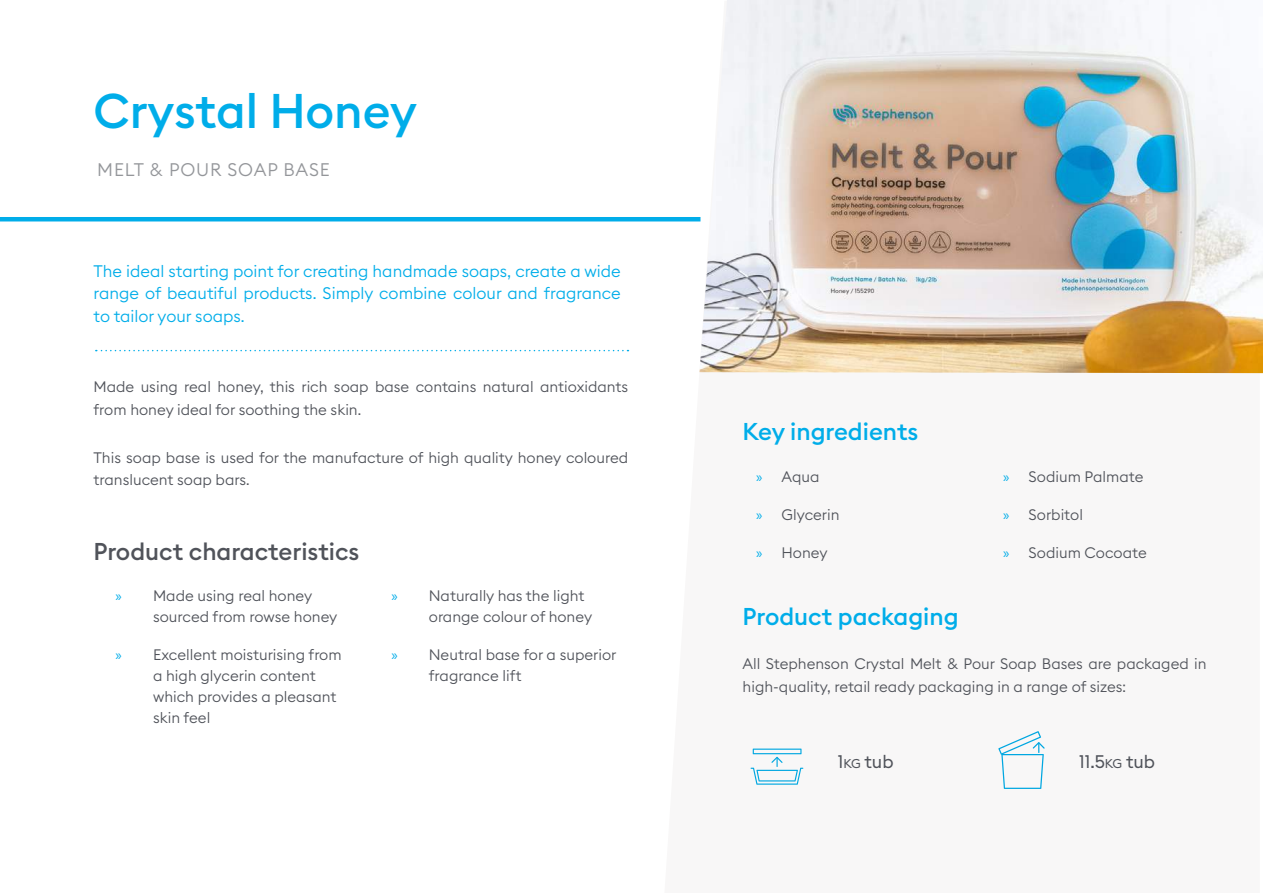
<style>
.page{position:relative;width:1263px;height:893px;background:#fff}
.page>*{position:absolute;margin:0;border:0;box-sizing:border-box;transform-origin:0 0}
.t1{font:500 48px "Euclid Square";letter-spacing:-.005em;color:#00ade9}
.t2{font:500 24px "Euclid Square";color:#00ade9}
.t3{font:500 24px "Euclid Square";color:#50535a}
.t4{font:300 18px "Euclid Square";letter-spacing:.05em;color:#94969a}
.t5{font:18px "Euclid Square";color:#50535a}
.t6{font:300 16.5px/22.5px "Euclid Square";color:#00ade9;text-align:justify}
.t7{font:300 15px/21px "Euclid Square";color:#50535a}
.s1{font-family:"Myriad Pro";font-weight:400;color:#00ade9}
.s2{font-size:12.6px}
</style>
<div class="page">
<hr style="left:0;top:217px;width:700px;height:4px;background:#00ade9">
<img style="left:699px;top:0;width:564px;height:373px">
<svg style="left:96px;top:350px;width:532px;height:1px"></svg>
<svg style="left:751px;top:749px;width:52px;height:36px"></svg>
<svg style="left:998px;top:731px;width:47px;height:58px"></svg>
<h1 class="t1" style="left:94px;top:80px;width:325px">Crystal Honey</h1>
<p class="t4" style="left:97px;top:158px;width:234px">MELT &amp; POUR SOAP BASE</p>
<p class="t6" style="left:94px;top:260px;width:529px">The ideal starting point for creating handmade soaps, create a wide range of beautiful products. Simply combine colour and fragrance to tailor your soaps.</p>
<p class="t7" style="left:94px;top:375px;width:536px;line-height:22.5px">Made using real honey, this rich soap base contains natural antioxidants from honey ideal for soothing the skin.</p>
<p class="t7" style="left:94px;top:446px;width:536px;line-height:22.5px">This soap base is used for the manufacture of high quality honey coloured translucent soap bars.</p>
<h2 class="t3" style="left:94px;top:536px;width:267px">Product characteristics</h2>
<p class="t7" style="left:153px;top:585px;width:186px;text-indent:-37px"><span class="s1">»</span> Made using real honey sourced from rowse honey</p>
<p class="t7" style="left:153px;top:644px;width:190px;text-indent:-38px"><span class="s1">»</span> Excellent moisturising from a high glycerin content which provides a pleasant skin feel</p>
<p class="t7" style="left:429px;top:585px;width:165px;text-indent:-38px"><span class="s1">»</span> Naturally has the light orange colour of honey</p>
<p class="t7" style="left:429px;top:644px;width:189px;text-indent:-38px"><span class="s1">»</span> Neutral base for a superior fragrance lift</p>
<h2 class="t2" style="left:742px;top:416px;width:177px">Key ingredients</h2>
<p class="t7" style="left:756px;top:466px;width:65px"><span class="s1">»</span> Aqua</p>
<p class="t7" style="left:756px;top:504px;width:85px"><span class="s1">»</span> Glycerin</p>
<p class="t7" style="left:756px;top:542px;width:73px"><span class="s1">»</span> Honey</p>
<h2 class="t2" style="left:742px;top:601px;width:217px">Product packaging</h2>
<p class="t7" style="left:1003px;top:466px;width:142px"><span class="s1">»</span> Sodium Palmate</p>
<p class="t7" style="left:1003px;top:504px;width:81px"><span class="s1">»</span> Sorbitol</p>
<p class="t7" style="left:1003px;top:542px;width:145px"><span class="s1">»</span> Sodium Cocoate</p>
<p class="t7" style="left:743px;top:652px;width:466px;line-height:22.5px">All Stephenson Crystal Melt &amp; Pour Soap Bases are packaged in high-quality, retail ready packaging in a range of sizes:</p>
<p class="t5" style="left:838px;top:750px;width:57px">1<span class="s2">kg</span> tub</p>
<p class="t5" style="left:1079px;top:750px;width:78px">11.5<span class="s2">kg</span> tub</p>
</div>
